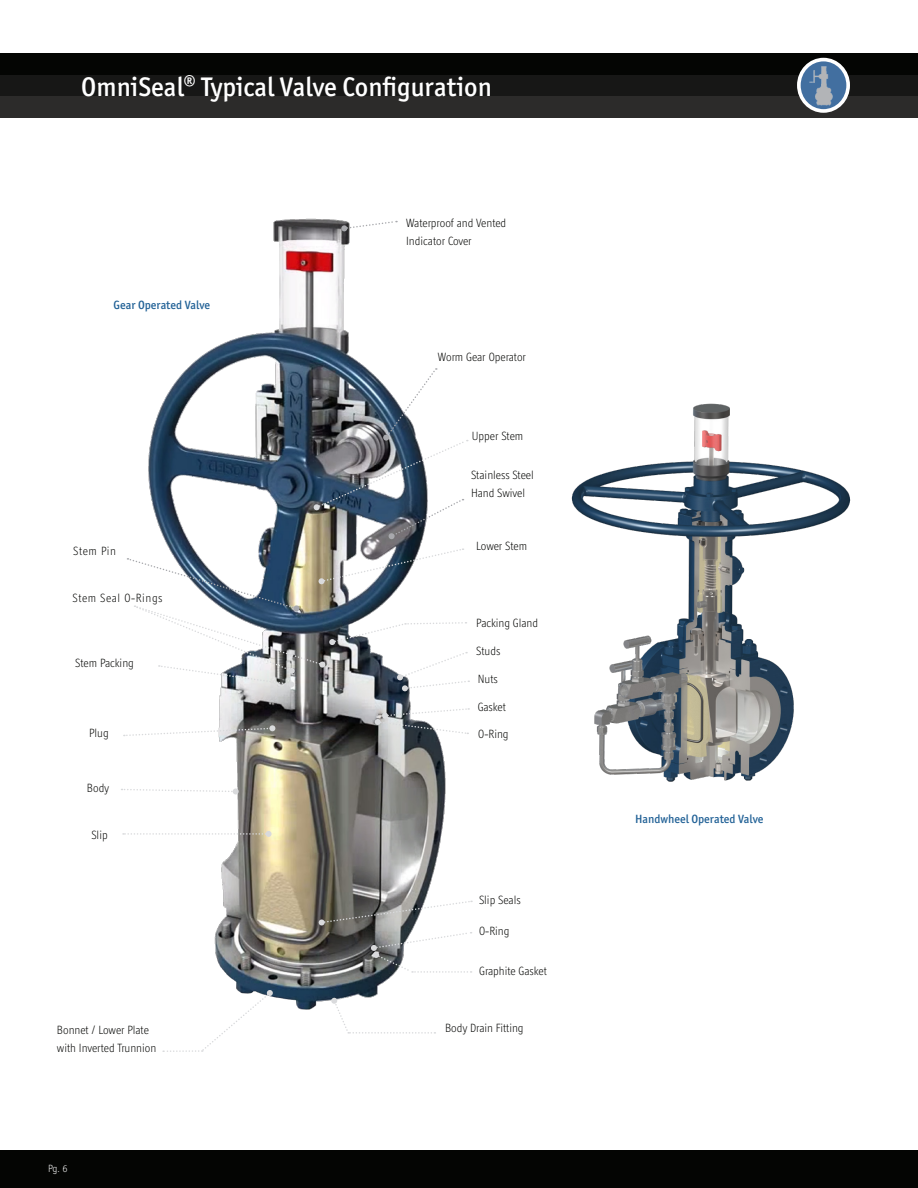
<style>
.page{position:relative;width:918px;height:1188px;background:#fff}
.page>*{position:absolute;margin:0;border:0;box-sizing:border-box;transform-origin:0 0}
.t1{font:500 27px "Officina Sans ITC Std";color:#fff}
.t2{font:300 12px/18px "Officina Display ITC Std";color:#040503}
.t3{font:500 12px "Officina Sans ITC Std";color:#216196}
.t4{font:300 12px "Officina Display ITC Std";letter-spacing:.05em;color:#040503}
.t5{font:300 10.5px "Officina Display ITC Std";color:#fff}
</style>
<div class="page">
<div style="left:0;top:1150px;width:918px;height:38px;background:#040503"></div>
<div style="left:0;top:53px;width:918px;height:22px;background:#040503"></div>
<div style="left:0;top:75px;width:918px;height:21px;background:#171716"></div>
<div style="left:0;top:96px;width:918px;height:22px;background:#2c2b2a"></div>
<img style="left:121px;top:218px;width:352px;height:792px">
<svg style="left:122px;top:788px;width:117px;height:6px"></svg>
<svg style="left:375px;top:707px;width:94px;height:28px"></svg>
<svg style="left:371px;top:931px;width:101px;height:42px"></svg>
<svg style="left:341px;top:220px;width:56px;height:11px"></svg>
<svg style="left:123px;top:831px;width:149px;height:6px"></svg>
<svg style="left:319px;top:900px;width:153px;height:25px"></svg>
<svg style="left:124px;top:725px;width:151px;height:12px"></svg>
<svg style="left:331px;top:998px;width:104px;height:36px"></svg>
<svg style="left:163px;top:990px;width:110px;height:62px"></svg>
<img style="left:571px;top:403px;width:280px;height:379px">
<svg style="left:127px;top:548px;width:342px;height:143px"></svg>
<svg style="left:314px;top:368px;width:154px;height:171px"></svg>
<svg style="left:799px;top:60px;width:49px;height:51px"></svg>
<div style="left:797px;top:58px;width:53px;height:55px;border:4px solid #fff;border-radius:50%"></div>
<img style="left:810px;top:66px;width:22px;height:40px">
<p class="t1" style="left:81px;top:71px;width:412px">OmniSeal® Typical Valve Configuration</p>
<p class="t3" style="left:114px;top:297px;width:98px">Gear Operated Valve</p>
<p class="t2" style="left:73px;top:541px;width:44px">Stem Pin</p>
<p class="t4" style="left:73px;top:591px;width:91px">Stem Seal O-Rings</p>
<p class="t2" style="left:75px;top:654px;width:60px">Stem Packing</p>
<p class="t2" style="left:89px;top:723px;width:21px">Plug</p>
<p class="t2" style="left:87px;top:779px;width:24px">Body</p>
<p class="t2" style="left:91px;top:825px;width:18px">Slip</p>
<p class="t2" style="left:406px;top:214px;width:102px">Waterproof and Vented<br>Indicator Cover</p>
<p class="t2" style="left:438px;top:348px;width:90px">Worm Gear Operator</p>
<p class="t2" style="left:472px;top:427px;width:53px">Upper Stem</p>
<p class="t2" style="left:471px;top:466px;width:64px">Stainless Steel</p>
<p class="t2" style="left:471px;top:484px;width:56px">Hand Swivel</p>
<p class="t2" style="left:476px;top:536px;width:52px">Lower Stem</p>
<p class="t2" style="left:476px;top:614px;width:63px">Packing Gland</p>
<p class="t2" style="left:476px;top:642px;width:26px">Studs</p>
<p class="t2" style="left:478px;top:670px;width:22px">Nuts</p>
<p class="t2" style="left:478px;top:697px;width:30px">Gasket</p>
<p class="t2" style="left:478px;top:725px;width:32px">O-Ring</p>
<p class="t2" style="left:479px;top:891px;width:43px">Slip Seals</p>
<p class="t2" style="left:479px;top:921px;width:32px">O-Ring</p>
<p class="t2" style="left:479px;top:962px;width:69px">Graphite Gasket</p>
<p class="t2" style="left:57px;top:1021px;width:93px">Bonnet / Lower Plate</p>
<p class="t2" style="left:445px;top:1018px;width:80px">Body Drain Fitting</p>
<p class="t2" style="left:57px;top:1039px;width:101px">with Inverted Trunnion</p>
<p class="t5" style="left:48px;top:1163px;width:21px">Pg. 6</p>
<p class="t3" style="left:635px;top:812px;width:130px">Handwheel Operated Valve</p>
</div>
